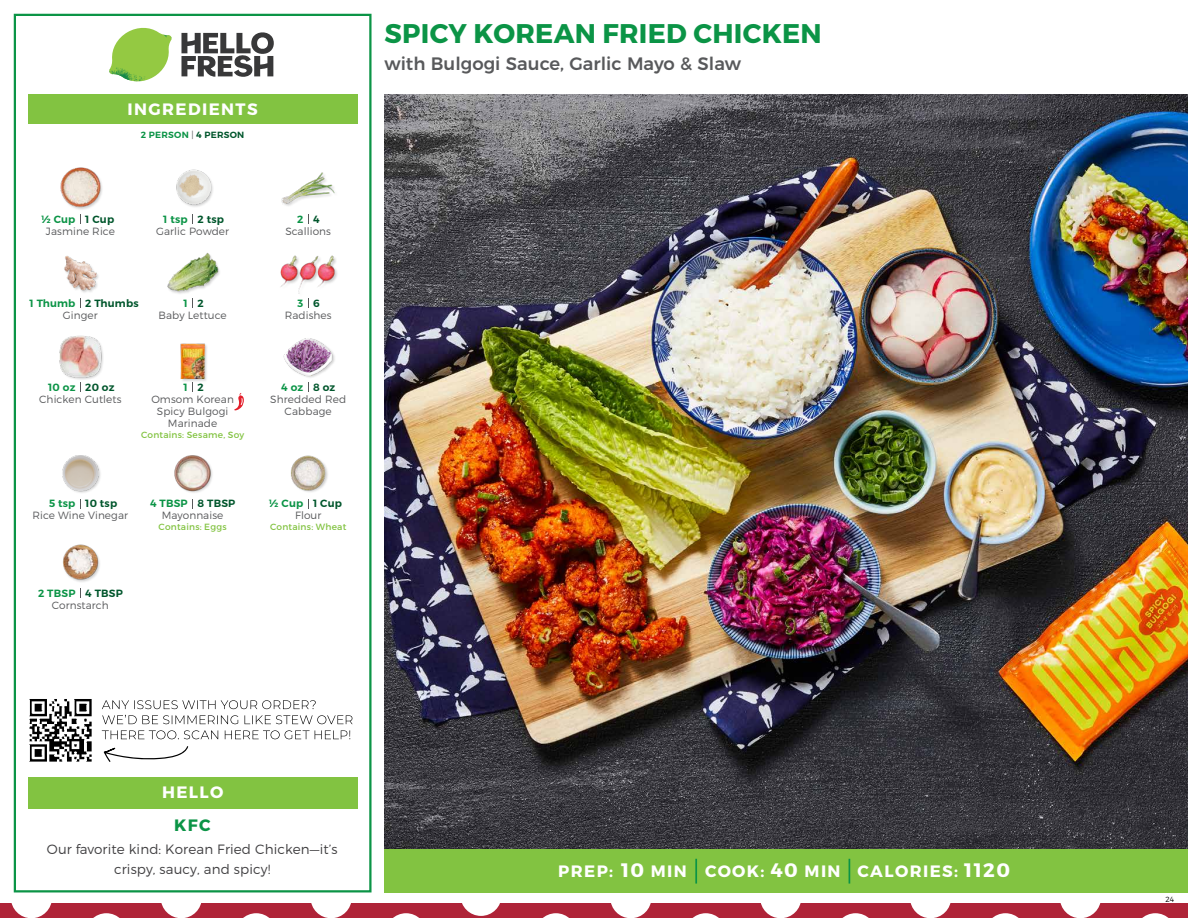
<style>
.page{position:relative;width:1188px;height:918px;background:#fff}
.page>*{position:absolute;margin:0;border:0;box-sizing:border-box;transform-origin:0 0}
.t1{font:700 27px "Montserrat";letter-spacing:.01em;color:#0b9446}
.t2{font:700 19.5px "Montserrat";color:#fff}
.t3{font:500 18px "Montserrat";color:#58595b}
.t4{font:700 16.5px "Montserrat";letter-spacing:.085em;color:#fff}
.t5{font:700 16.5px "Montserrat";color:#0b9446}
.t6{font:300 13.5px/19.5px "Montserrat";letter-spacing:.01em;color:#414042;text-align:center}
.t7{font:300 10.5px/12px "Montserrat";letter-spacing:.01em;color:#58595b;text-align:center}
.t8{font:600 10.5px "Montserrat";letter-spacing:.02em;color:#00562c}
.t9{font:600 10.5px "Montserrat";letter-spacing:.02em;color:#0b9446}
.t10{font:9px "Montserrat";letter-spacing:.025em;color:#82c341}
.t11{font:600 9px "Montserrat";letter-spacing:.03em;color:#0b9446}
.t12{font:300 7.5px "Montserrat";color:#000}
.s1{font-weight:300;color:#58595b}
.s2{color:#00562c}
.s3{font-size:19.5px}
</style>
<div class="page">
<div style="left:0;top:904px;width:1188px;height:14px;background:#af2438"></div>
<div style="left:11px;top:877px;width:41px;height:41px;background:#fff;border-radius:50%"></div>
<svg style="left:93px;top:913px;width:27px;height:5px"></svg>
<div style="left:161px;top:877px;width:41px;height:41px;background:#fff;border-radius:50%"></div>
<svg style="left:243px;top:913px;width:27px;height:5px"></svg>
<div style="left:311px;top:877px;width:41px;height:41px;background:#fff;border-radius:50%"></div>
<div style="left:460px;top:875px;width:42px;height:41px;background:#fff;border-radius:50%"></div>
<svg style="left:393px;top:913px;width:26px;height:5px"></svg>
<svg style="left:543px;top:913px;width:26px;height:5px"></svg>
<div style="left:610px;top:877px;width:41px;height:41px;background:#fff;border-radius:50%"></div>
<svg style="left:692px;top:913px;width:27px;height:5px"></svg>
<div style="left:760px;top:877px;width:41px;height:41px;background:#fff;border-radius:50%"></div>
<svg style="left:842px;top:913px;width:27px;height:5px"></svg>
<div style="left:910px;top:877px;width:41px;height:41px;background:#fff;border-radius:50%"></div>
<svg style="left:992px;top:913px;width:27px;height:5px"></svg>
<div style="left:1060px;top:877px;width:41px;height:41px;background:#fff;border-radius:50%"></div>
<svg style="left:1142px;top:913px;width:27px;height:5px"></svg>
<div style="left:384px;top:849px;width:804px;height:43px;background:#82c341"></div>
<svg style="left:181px;top:32px;width:93px;height:45px"></svg>
<svg style="left:114px;top:28px;width:55px;height:36px"></svg>
<img style="left:143px;top:28px;width:29px;height:24px">
<img style="left:112px;top:48px;width:54px;height:10px">
<img style="left:109px;top:52px;width:55px;height:30px">
<img style="left:142px;top:58px;width:24px;height:23px">
<div style="left:28px;top:94px;width:330px;height:30px;background:#82c341"></div>
<div style="left:14px;top:14px;width:358px;height:878px;border:2px solid #0b9446"></div>
<div style="left:28px;top:777px;width:330px;height:31px;background:#82c341"></div>
<img style="left:167px;top:252px;width:53px;height:42px">
<img style="left:280px;top:255px;width:57px;height:39px">
<img style="left:176px;top:169px;width:37px;height:38px">
<img style="left:281px;top:172px;width:54px;height:34px">
<img style="left:64px;top:256px;width:35px;height:37px">
<div style="left:61px;top:167px;width:43px;height:44px;background:#000;opacity:.2"></div>
<img style="left:60px;top:167px;width:44px;height:42px">
<div style="left:180px;top:343px;width:29px;height:40px;background:#000;opacity:.2"></div>
<img style="left:180px;top:343px;width:29px;height:35px">
<img style="left:283px;top:338px;width:52px;height:40px">
<div style="left:59px;top:335px;width:46px;height:46px;background:#000;opacity:.2"></div>
<img style="left:59px;top:335px;width:46px;height:43px">
<img style="left:174px;top:455px;width:39px;height:38px">
<img style="left:291px;top:455px;width:37px;height:37px">
<img style="left:62px;top:455px;width:39px;height:38px">
<img style="left:63px;top:544px;width:37px;height:38px">
<hr style="left:695px;top:859px;width:2px;height:25px;background:#0b9446">
<svg style="left:849px;top:859px;width:1px;height:25px"></svg>
<svg style="left:234px;top:393px;width:10px;height:17px"></svg>
<img style="left:29px;top:699px;width:63px;height:63px">
<svg style="left:104px;top:746px;width:84px;height:16px"></svg>
<svg style="left:102px;top:730px;width:248px;height:9px"></svg>
<svg style="left:102px;top:715px;width:251px;height:9px"></svg>
<svg style="left:102px;top:700px;width:214px;height:9px"></svg>
<img style="left:384px;top:94px;width:804px;height:755px">
<h3 class="t4" style="left:128px;top:99px;width:132px">INGREDIENTS</h3>
<p class="t11" style="left:141px;top:129px;width:105px">2 PERSON <span class="s1">|</span> <span class="s2">4 PERSON</span></p>
<p class="t9" style="left:41px;top:212px;width:36px">½ Cup</p>
<p class="t8" style="left:85px;top:212px;width:31px">1 Cup</p>
<p class="t9" style="left:163px;top:212px;width:26px">1 tsp</p>
<p class="t9" style="left:297px;top:212px;width:8px">2</p>
<p class="t8" style="left:198px;top:212px;width:28px">2 tsp</p>
<p class="t8" style="left:313px;top:212px;width:8px">4</p>
<p class="t7" style="left:46px;top:225px;width:70px">Jasmine Rice</p>
<p class="t7" style="left:156px;top:225px;width:75px">Garlic Powder</p>
<p class="t7" style="left:285px;top:225px;width:47px">Scallions</p>
<p class="t9" style="left:30px;top:297px;width:47px">1 Thumb</p>
<p class="t8" style="left:85px;top:297px;width:55px">2 Thumbs</p>
<p class="t8" style="left:198px;top:297px;width:8px">2</p>
<p class="t8" style="left:313px;top:297px;width:8px">6</p>
<p class="t9" style="left:184px;top:297px;width:6px">1</p>
<p class="t9" style="left:298px;top:297px;width:7px">3</p>
<p class="t7" style="left:63px;top:309px;width:36px">Ginger</p>
<p class="t7" style="left:159px;top:309px;width:70px">Baby Lettuce</p>
<p class="t7" style="left:285px;top:309px;width:48px">Radishes</p>
<p class="t9" style="left:48px;top:381px;width:29px">10 oz</p>
<p class="t8" style="left:85px;top:381px;width:31px">20 oz</p>
<p class="t8" style="left:198px;top:381px;width:8px">2</p>
<p class="t8" style="left:313px;top:381px;width:24px">8 oz</p>
<p class="t9" style="left:184px;top:381px;width:6px">1</p>
<p class="t9" style="left:281px;top:381px;width:24px">4 oz</p>
<p class="t7" style="left:39px;top:393px;width:84px">Chicken Cutlets</p>
<p class="t7" style="left:151px;top:393px;width:84px">Omsom Korean<br>Spicy Bulgogi<br>Marinade</p>
<p class="t10" style="left:141px;top:429px;width:105px">Contains: Sesame, Soy</p>
<p class="t7" style="left:270px;top:393px;width:77px">Shredded Red<br>Cabbage</p>
<p class="t9" style="left:49px;top:497px;width:28px">5 tsp</p>
<p class="t8" style="left:85px;top:497px;width:34px">10 tsp</p>
<p class="t9" style="left:150px;top:497px;width:39px">4 TBSP</p>
<p class="t9" style="left:269px;top:497px;width:36px">½ Cup</p>
<p class="t8" style="left:198px;top:497px;width:39px">8 TBSP</p>
<p class="t8" style="left:313px;top:497px;width:31px">1 Cup</p>
<p class="t7" style="left:33px;top:509px;width:97px">Rice Wine Vinegar</p>
<p class="t7" style="left:162px;top:509px;width:63px">Mayonnaise</p>
<p class="t10" style="left:159px;top:521px;width:70px">Contains: Eggs</p>
<p class="t7" style="left:295px;top:509px;width:28px">Flour</p>
<p class="t10" style="left:270px;top:521px;width:78px">Contains: Wheat</p>
<p class="t9" style="left:38px;top:587px;width:39px">2 TBSP</p>
<p class="t8" style="left:85px;top:587px;width:39px">4 TBSP</p>
<p class="t7" style="left:52px;top:599px;width:59px">Cornstarch</p>
<h1 class="t1" style="left:385px;top:17px;width:439px">SPICY KOREAN FRIED CHICKEN</h1>
<h3 class="t3" style="left:384px;top:49px;width:358px">with Bulgogi Sauce, Garlic Mayo &amp; Slaw</h3>
<h3 class="t4" style="left:162px;top:782px;width:63px">HELLO</h3>
<h3 class="t5" style="left:174px;top:815px;width:38px">KFC</h3>
<p class="t6" style="left:47px;top:839px;width:292px">Our favorite kind: Korean Fried Chicken—it’s crispy, saucy, and spicy!</p>
<h3 class="t4" style="left:621px;top:861px;width:67px"><span class="s3">10</span> MIN</h3>
<h2 class="t2" style="left:964px;top:858px;width:47px">1120</h2>
<h3 class="t4" style="left:558px;top:861px;width:56px">PREP:</h3>
<h3 class="t4" style="left:705px;top:861px;width:137px">COOK: <span class="s3">40</span> MIN</h3>
<h3 class="t4" style="left:858px;top:861px;width:102px">CALORIES:</h3>
<p class="t12" style="left:1166px;top:895px;width:10px">24</p>
</div>
